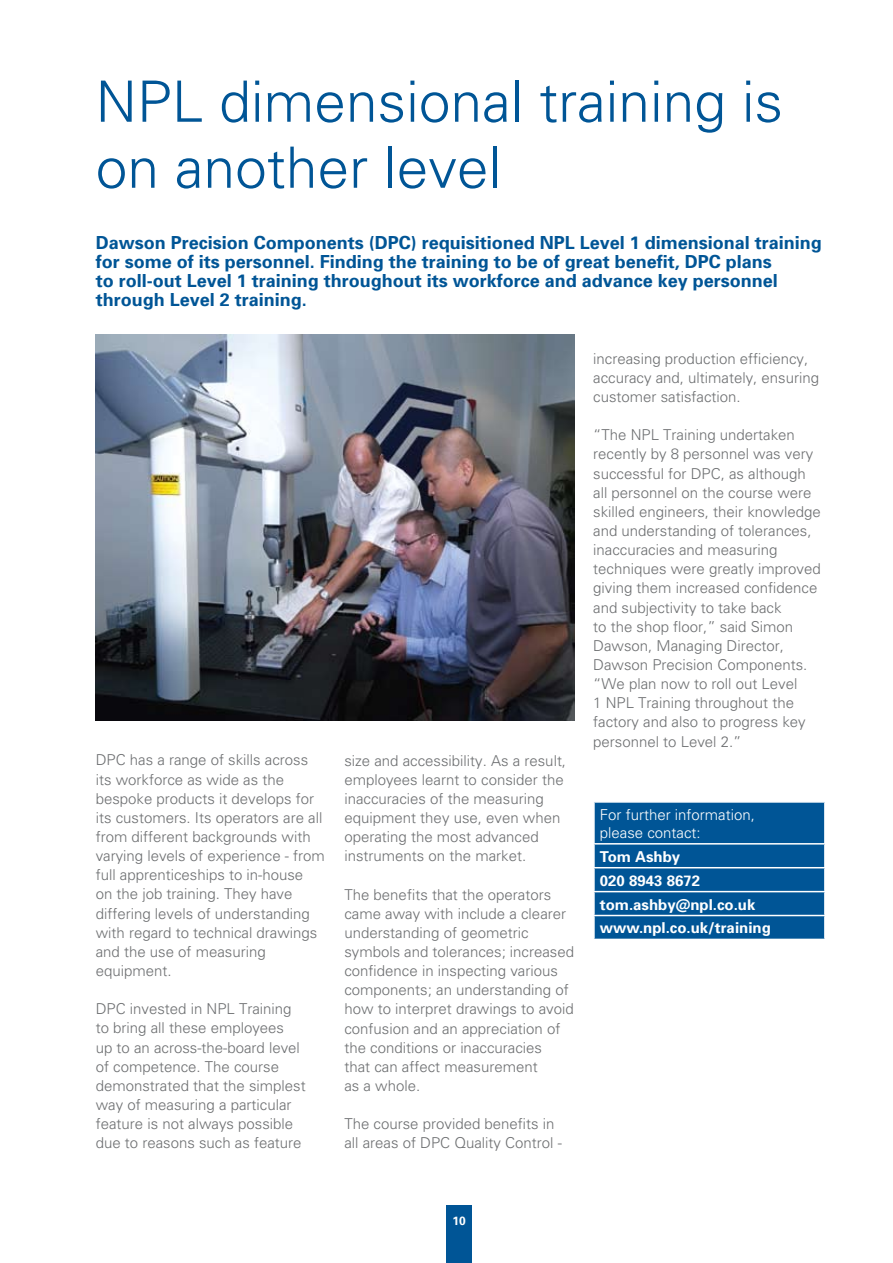
<style>
.page{position:relative;width:893px;height:1263px;background:#fff}
.page>*{position:absolute;margin:0;border:0;box-sizing:border-box;transform-origin:0 0}
.t1{font:300 57px/66px "Univers";color:#005596}
.t2{font:700 18px/19.2px "Univers";color:#005596}
.t3{font:300 15px/19.2px "Univers";color:#6d6f71}
.t4{font:700 15px/23.9px "Univers";color:#fff}
.t5{font:300 15px/18px "Univers";color:#fff}
.t6{font:700 12px "Univers";color:#fff}
</style>
<div class="page">
<img style="left:96px;top:334px;width:478px;height:387px">
<div style="left:595px;top:803px;width:229px;height:136px;background:#005596"></div>
<hr style="left:593px;top:843px;width:233px;height:1px;background:#fff">
<hr style="left:593px;top:867px;width:233px;height:1px;background:#fff">
<hr style="left:593px;top:891px;width:233px;height:1px;background:#fff">
<hr style="left:593px;top:915px;width:233px;height:1px;background:#fff">
<div style="left:446px;top:1205px;width:26px;height:58px;background:#005596"></div>
<h1 class="t1" style="left:96px;top:69px;width:689px">NPL dimensional training is on another level</h1>
<p class="t2" style="left:96px;top:233px;width:728px">Dawson Precision Components (DPC) requisitioned NPL Level 1 dimensional training for some of its personnel. Finding the training to be of great benefit, DPC plans<br>to roll-out Level 1 training throughout its workforce and advance key personnel through Level 2 training.</p>
<p class="t3" style="left:96px;top:750px;width:231px">DPC has a range of skills across its workforce as wide as the bespoke products it develops for its customers. Its operators are all from different backgrounds with varying levels of experience - from full apprenticeships to in-house<br>on the job training. They have differing levels of understanding with regard to technical drawings and the use of measuring equipment.</p>
<p class="t3" style="left:96px;top:999px;width:212px">DPC invested in NPL Training to bring all these employees<br>up to an across-the-board level of competence. The course demonstrated that the simplest way of measuring a particular feature is not always possible due to reasons such as feature</p>
<p class="t3" style="left:344px;top:751px;width:223px">size and accessibility. As a result, employees learnt to consider the inaccuracies of the measuring equipment they use, even when operating the most advanced instruments on the market.</p>
<p class="t3" style="left:344px;top:885px;width:231px">The benefits that the operators came away with include a clearer understanding of geometric symbols and tolerances; increased confidence in inspecting various components; an understanding of how to interpret drawings to avoid confusion and an appreciation of the conditions or inaccuracies<br>that can affect measurement<br>as a whole.</p>
<p class="t3" style="left:344px;top:1114px;width:219px">The course provided benefits in all areas of DPC Quality Control -</p>
<p class="t3" style="left:593px;top:349px;width:227px">increasing production efficiency, accuracy and, ultimately, ensuring customer satisfaction.</p>
<p class="t3" style="left:593px;top:425px;width:229px">“The NPL Training undertaken recently by 8 personnel was very successful for DPC, as although all personnel on the course were skilled engineers, their knowledge and understanding of tolerances, inaccuracies and measuring techniques were greatly improved giving them increased confidence and subjectivity to take back<br>to the shop floor,” said Simon<br>Dawson, Managing Director,<br>Dawson Precision Components. “We plan now to roll out Level<br>1 NPL Training throughout the factory and also to progress key personnel to Level 2.”</p>
<p class="t5" style="left:600px;top:805px;width:157px">For further information, please contact:</p>
<p class="t4" style="left:600px;top:844px;width:172px">Tom Ashby<br>020 8943 8672 tom.ashby@npl.co.uk www.npl.co.uk/training</p>
<p class="t6" style="left:453px;top:1213px;width:15px">10</p>
</div>
